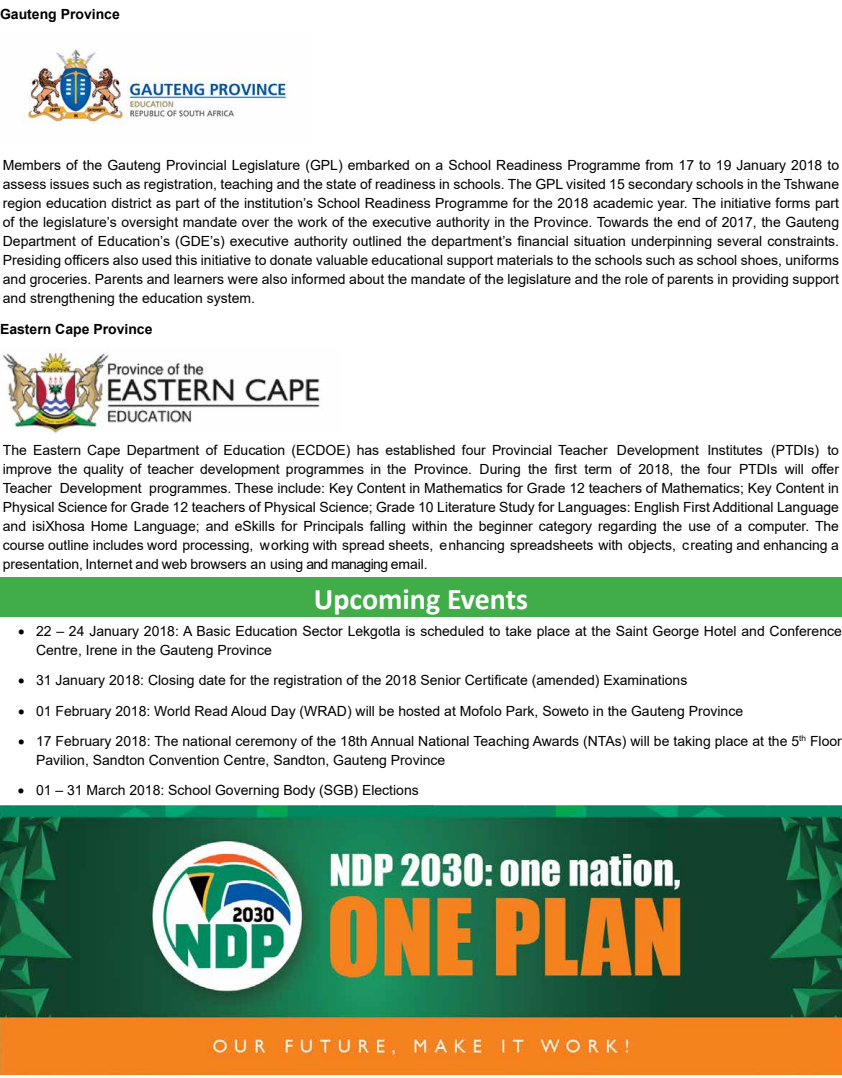
<style>
.page{position:relative;width:842px;height:1078px;background:#fff}
.page>*{position:absolute;margin:0;border:0;box-sizing:border-box;transform-origin:0 0}
.t1{font:700 30px "Calibri";color:#fff}
.t2{font:14px/19px "Arial";color:#000;text-align:justify}
.t3{font:700 14px "Arial";color:#000}
</style>
<div class="page">
<img style="left:0;top:805px;width:842px;height:269px">
<div style="left:0;top:578px;width:842px;height:39px;background:#41ad49"></div>
<img style="left:23px;top:49px;width:265px;height:75px">
<img style="left:2px;top:348px;width:318px;height:86px">
<p class="t3" style="left:0;top:4px;width:121px">Gauteng Province</p>
<p class="t2" style="left:3px;top:156px;width:838px">Members of the Gauteng Provincial Legislature (GPL) embarked on a School Readiness Programme from 17 to 19 January 2018 to assess issues such as registration, teaching and the state of readiness in schools. The GPL visited 15 secondary schools in the Tshwane region education district as part of the institution’s School Readiness Programme for the 2018 academic year. The initiative forms part of the legislature’s oversight mandate over the work of the executive authority in the Province. Towards the end of 2017, the Gauteng Department of Education’s (GDE’s) executive authority outlined the department’s financial situation underpinning several constraints.<br>Presiding officers also used this initiative to donate valuable educational support materials to the schools such as school shoes, uniforms and groceries. Parents and learners were also informed about the mandate of the legislature and the role of parents in providing support and strengthening the education system.</p>
<p class="t3" style="left:0;top:319px;width:154px">Eastern Cape Province</p>
<p class="t2" style="left:3px;top:441px;width:838px">The Eastern Cape Department of Education (ECDOE) has established four Provincial Teacher Development Institutes (PTDIs) to improve the quality of teacher development programmes in the Province. During the first term of 2018, the four PTDIs will offer Teacher Development programmes. These include: Key Content in Mathematics for Grade 12 teachers of Mathematics; Key Content in Physical Science for Grade 12 teachers of Physical Science; Grade 10 Literature Study for Languages: English First Additional Language and isiXhosa Home Language; and eSkills for Principals falling within the beginner category regarding the use of a computer. The course outline includes word processing, working with spread sheets, enhancing spreadsheets with objects, creating and enhancing a presentation, Internet and web browsers an using and managing email.</p>
<h1 class="t1" style="left:314px;top:577px;width:216px">Upcoming Events</h1>
<p class="t2" style="left:36px;top:621px;width:807px;text-indent:-18px">• 22 – 24 January 2018: A Basic Education Sector Lekgotla is scheduled to take place at the Saint George Hotel and Conference<br>Centre, Irene in the Gauteng Province</p>
<p class="t2" style="left:18px;top:671px;width:671px">• 31 January 2018: Closing date for the registration of the 2018 Senior Certificate (amended) Examinations</p>
<p class="t2" style="left:18px;top:701px;width:727px">• 01 February 2018: World Read Aloud Day (WRAD) will be hosted at Mofolo Park, Soweto in the Gauteng Province</p>
<p class="t2" style="left:36px;top:731px;width:807px;text-indent:-18px">• 17 February 2018: The national ceremony of the 18th Annual National Teaching Awards (NTAs) will be taking place at the 5<sup>th</sup> Floor<br>Pavilion, Sandton Convention Centre, Sandton, Gauteng Province</p>
<p class="t2" style="left:18px;top:781px;width:402px">• 01 – 31 March 2018: School Governing Body (SGB) Elections</p>
</div>
